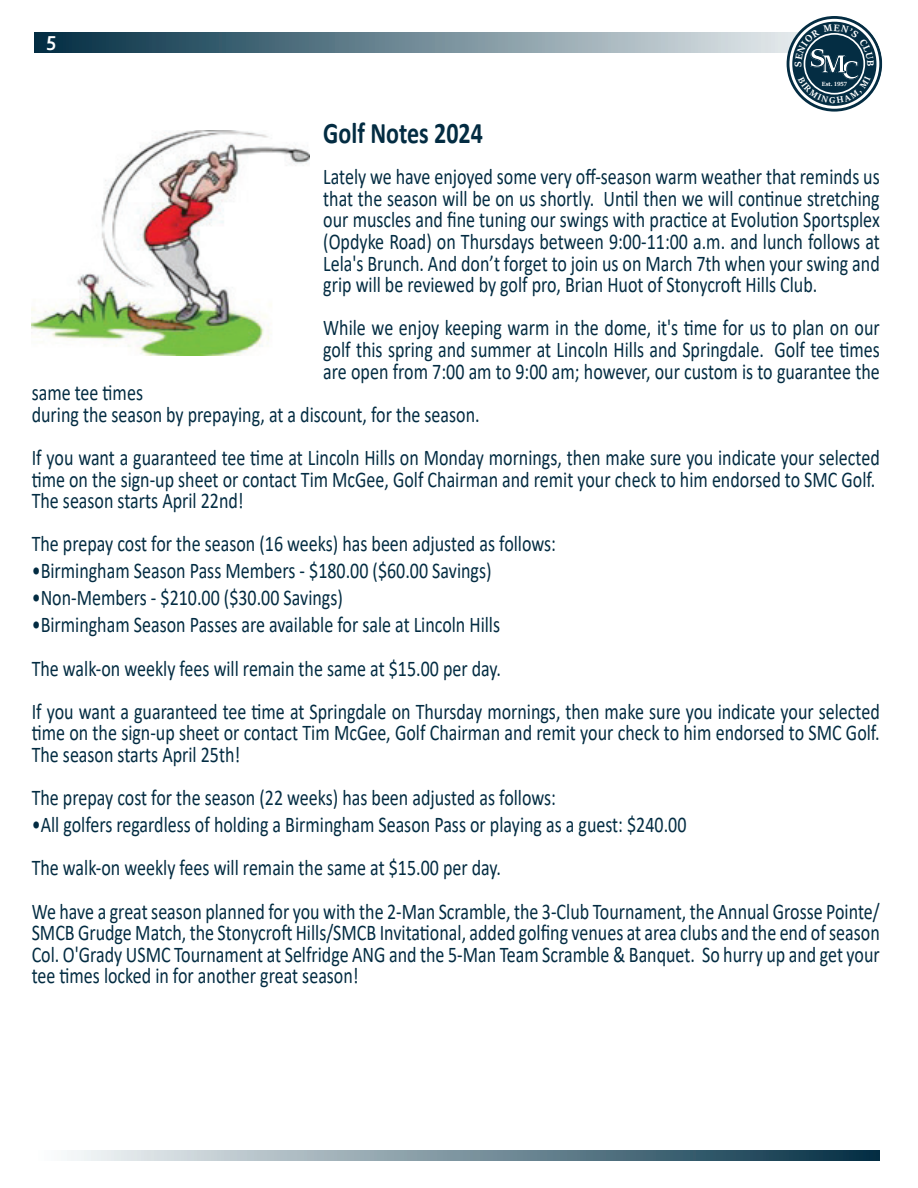
<style>
.page{position:relative;width:918px;height:1188px;background:#fff}
.page>*{position:absolute;margin:0;border:0;box-sizing:border-box;transform-origin:0 0}
.t1{font:700 30px "Calibri";color:#032c42;scale:.8 1}
.t2{font:700 27.9px "Sitka Text";color:#fff}
.t3{font:22.5px/21.6px "Calibri";color:#032c42;scale:.8 1}
.t4{font:700 21px "Corbel";color:#fff}
.t5{font:700 6.75px "Sitka Display";color:#fff}
</style>
<div class="page">
<svg style="left:34px;top:32px;width:753px;height:20px;background:#6f8995"></svg>
<svg style="left:67px;top:1151px;width:813px;height:10px;background:#79919c"></svg>
<img style="left:32px;top:131px;width:277px;height:225px">
<svg style="left:787px;top:16px;width:95px;height:96px"></svg>
<p class="t4" style="left:46px;top:26px;width:12px">5</p>
<p class="t2" style="left:809px;top:36px;width:18px">S</p>
<p class="t5" style="left:822px;top:79px;width:12px">Est.</p>
<p class="t2" style="left:820px;top:45px;width:40px">MC</p>
<h1 class="t1" style="left:323px;top:112px;width:201px">Golf Notes 2024</h1>
<p class="t3" style="left:323px;top:165px;width:697px;text-align:justify">Lately we have enjoyed some very off-season warm weather that reminds us that the season will be on us shortly. Until then we will continue stretching our muscles and fine tuning our swings with practice at Evolution Sportsplex (Opdyke Road) on Thursdays between 9:00-11:00 a.m. and lunch follows at Lela's Brunch. And don’t forget to join us on March 7th when your swing and grip will be reviewed by golf pro, Brian Huot of Stonycroft Hills Club.</p>
<p class="t3" style="left:323px;top:317px;width:697px;text-align:justify">While we enjoy keeping warm in the dome, it's time for us to plan on our golf this spring and summer at Lincoln Hills and Springdale. Golf tee times are open from 7:00 am to 9:00 am; however, our custom is to guarantee the</p>
<p class="t3" style="left:32px;top:381px;width:562px">same tee times<br>during the season by prepaying, at a discount, for the season.</p>
<p class="t3" style="left:32px;top:446px;width:1062px">If you want a guaranteed tee time at Lincoln Hills on Monday mornings, then make sure you indicate your selected time on the sign-up sheet or contact Tim McGee, Golf Chairman and remit your check to him endorsed to SMC Golf.<br>The season starts April 22nd!</p>
<p class="t3" style="left:32px;top:533px;width:657px">The prepay cost for the season (16 weeks) has been adjusted as follows:</p>
<p class="t3" style="left:32px;top:560px;width:576px">•Birmingham Season Pass Members - $180.00 ($60.00 Savings)</p>
<p class="t3" style="left:32px;top:587px;width:390px">•Non-Members - $210.00 ($30.00 Savings)</p>
<p class="t3" style="left:32px;top:603px;width:1062px;line-height:43.2px">•Birmingham Season Passes are available for sale at Lincoln Hills<br>The walk-on weekly fees will remain the same at $15.00 per day.<br>If you want a guaranteed tee time at Springdale on Thursday mornings, then make sure you indicate your selected</p>
<p class="t3" style="left:32px;top:722px;width:1062px">time on the sign-up sheet or contact Tim McGee, Golf Chairman and remit your check to him endorsed to SMC Golf.<br>The season starts April 25th!</p>
<p class="t3" style="left:32px;top:786px;width:657px">The prepay cost for the season (22 weeks) has been adjusted as follows:</p>
<p class="t3" style="left:32px;top:803px;width:1062px;line-height:43.2px">•All golfers regardless of holding a Birmingham Season Pass or playing as a guest: $240.00<br>The walk-on weekly fees will remain the same at $15.00 per day.<br>We have a great season planned for you with the 2-Man Scramble, the 3-Club Tournament, the Annual Grosse Pointe/</p>
<p class="t3" style="left:32px;top:921px;width:1062px;text-align:justify">SMCB Grudge Match, the Stonycroft Hills/SMCB Invitational, added golfing venues at area clubs and the end of season Col. O'Grady USMC Tournament at Selfridge ANG and the 5-Man Team Scramble &amp; Banquet. So hurry up and get your tee times locked in for another great season!</p>
</div>
